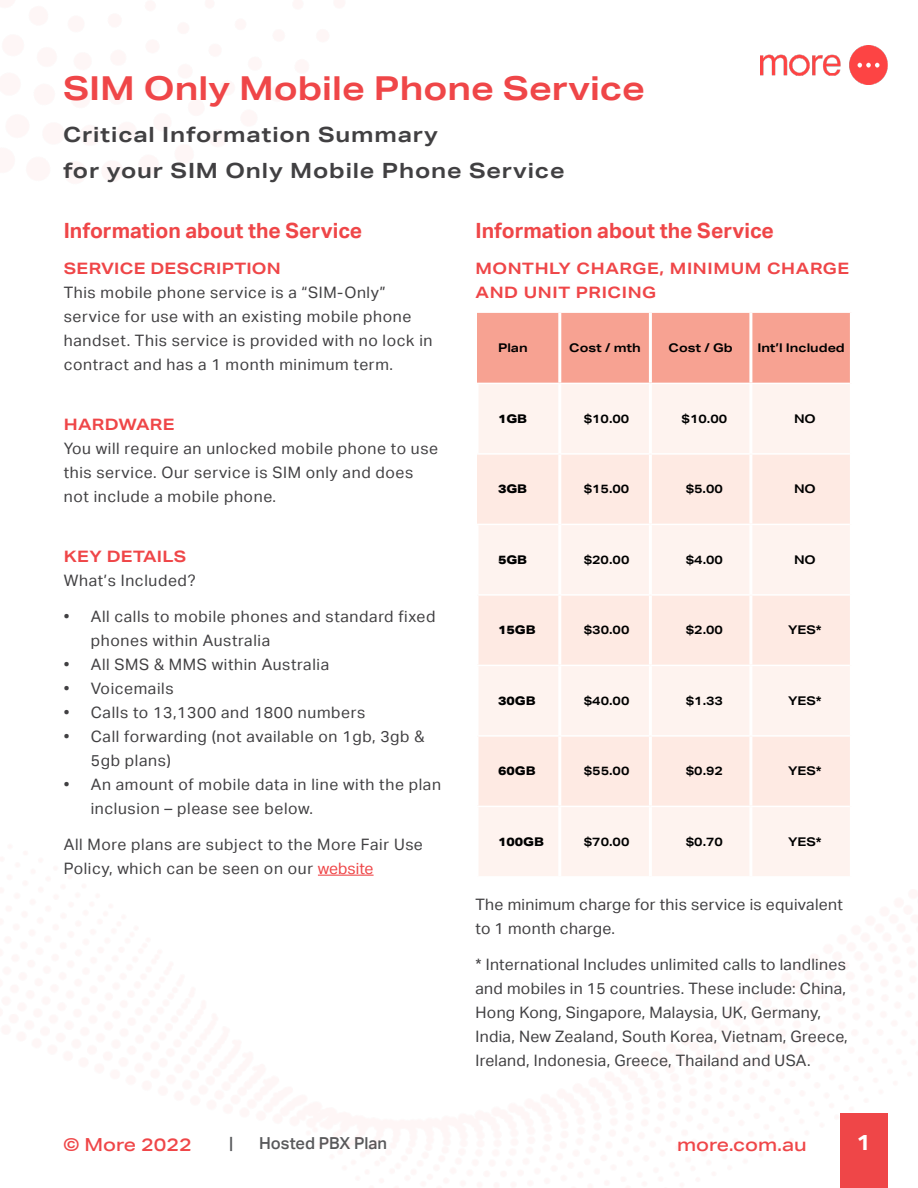
<style>
.page{position:relative;width:918px;height:1188px;background:#fff}
.page>*{position:absolute;margin:0;border:0;box-sizing:border-box;transform-origin:0 0}
.t1{font:700 33px "Aktiv Grotesk Ex";color:#ef4648}
.t2{font:700 21.75px "Aktiv Grotesk Ex";color:#fff}
.t3{font:700 21px/36px "Aktiv Grotesk Ex";letter-spacing:.04em;color:#414042}
.t4{font:700 21px "Aktiv Grotesk";color:#ef4648}
.t5{font:500 18px "Aktiv Grotesk Ex";color:#ef4648}
.t6{font:500 16.5px "Aktiv Grotesk";color:#58595b}
.t7{font:15.75px/24px "Aktiv Grotesk";letter-spacing:.04em;color:#414042}
.t8{font:15.75px/24px "Aktiv Grotesk";letter-spacing:.02em;color:#414042}
.t9{font:700 15.75px/24px "Aktiv Grotesk Ex";letter-spacing:.04em;color:#ef4648}
.t10{font:700 15.75px "Aktiv Grotesk Ex";letter-spacing:.02em;color:#ef4648}
.t11{font:700 12px "Aktiv Grotesk Ex";color:#000}
.t12{font:800 12px "Aktiv Grotesk Ex";color:#000}
.s1{color:#ef4648}
</style>
<div class="page">
<img style="left:760px;top:46px;width:127px;height:38px">
<img style="left:317px;top:874px;width:571px;height:314px">
<hr style="left:318px;top:875px;width:56px;height:1px;background:#ef4648">
<div style="left:477px;top:313px;width:373px;height:70px;background:#f7a292"></div>
<div style="left:478px;top:384px;width:372px;height:492px;background:#fef3ef"></div>
<svg style="left:477px;top:455px;width:373px;height:351px;fill:#feeae3"></svg>
<hr style="left:749px;top:313px;width:3px;height:70px;background:#fff">
<hr style="left:749px;top:455px;width:3px;height:69px;background:#fff">
<hr style="left:558px;top:313px;width:3px;height:70px;background:#fff">
<hr style="left:649px;top:313px;width:3px;height:70px;background:#fff">
<hr style="left:558px;top:384px;width:3px;height:69px;background:#fff">
<hr style="left:476px;top:453px;width:84px;height:2px;background:#fff">
<hr style="left:649px;top:384px;width:3px;height:69px;background:#fff">
<hr style="left:749px;top:384px;width:3px;height:69px;background:#fff">
<hr style="left:650px;top:453px;width:101px;height:2px;background:#fff">
<hr style="left:751px;top:453px;width:99px;height:2px;background:#fff">
<hr style="left:560px;top:453px;width:90px;height:2px;background:#fff">
<hr style="left:561px;top:524px;width:89px;height:1px;background:#fff">
<hr style="left:560px;top:876px;width:90px;height:2px;background:#fff">
<hr style="left:476px;top:525px;width:2px;height:69px;background:#fff">
<hr style="left:476px;top:666px;width:2px;height:69px;background:#fff">
<hr style="left:476px;top:807px;width:2px;height:69px;background:#fff">
<hr style="left:476px;top:524px;width:82px;height:1px;background:#fff">
<hr style="left:558px;top:524px;width:3px;height:70px;background:#fff">
<hr style="left:558px;top:666px;width:3px;height:69px;background:#fff">
<hr style="left:558px;top:807px;width:3px;height:69px;background:#fff">
<hr style="left:476px;top:876px;width:84px;height:2px;background:#fff">
<hr style="left:649px;top:525px;width:3px;height:69px;background:#fff">
<hr style="left:649px;top:666px;width:3px;height:69px;background:#fff">
<hr style="left:649px;top:807px;width:3px;height:69px;background:#fff">
<hr style="left:650px;top:524px;width:101px;height:1px;background:#fff">
<hr style="left:751px;top:524px;width:99px;height:1px;background:#fff">
<hr style="left:749px;top:525px;width:3px;height:69px;background:#fff">
<hr style="left:749px;top:666px;width:3px;height:69px;background:#fff">
<hr style="left:749px;top:807px;width:3px;height:69px;background:#fff">
<hr style="left:850px;top:806px;width:3px;height:70px;background:#fff">
<hr style="left:650px;top:876px;width:101px;height:2px;background:#fff">
<hr style="left:751px;top:876px;width:102px;height:2px;background:#fff">
<hr style="left:558px;top:455px;width:3px;height:69px;background:#fff">
<hr style="left:649px;top:455px;width:3px;height:69px;background:#fff">
<hr style="left:476px;top:596px;width:2px;height:69px;background:#fff">
<hr style="left:476px;top:594px;width:84px;height:2px;background:#fff">
<hr style="left:560px;top:594px;width:90px;height:2px;background:#fff">
<hr style="left:650px;top:594px;width:101px;height:2px;background:#fff">
<hr style="left:751px;top:594px;width:99px;height:2px;background:#fff">
<hr style="left:558px;top:596px;width:3px;height:69px;background:#fff">
<hr style="left:649px;top:596px;width:3px;height:69px;background:#fff">
<hr style="left:749px;top:596px;width:3px;height:69px;background:#fff">
<hr style="left:476px;top:665px;width:84px;height:1px;background:#fff">
<hr style="left:560px;top:665px;width:90px;height:1px;background:#fff">
<hr style="left:650px;top:665px;width:101px;height:1px;background:#fff">
<hr style="left:751px;top:665px;width:99px;height:1px;background:#fff">
<hr style="left:476px;top:737px;width:2px;height:69px;background:#fff">
<hr style="left:476px;top:735px;width:84px;height:2px;background:#fff">
<hr style="left:560px;top:735px;width:90px;height:2px;background:#fff">
<hr style="left:650px;top:735px;width:101px;height:2px;background:#fff">
<hr style="left:751px;top:735px;width:99px;height:2px;background:#fff">
<hr style="left:558px;top:737px;width:3px;height:69px;background:#fff">
<hr style="left:649px;top:737px;width:3px;height:69px;background:#fff">
<hr style="left:749px;top:737px;width:3px;height:69px;background:#fff">
<hr style="left:476px;top:806px;width:84px;height:1px;background:#fff">
<hr style="left:560px;top:806px;width:90px;height:1px;background:#fff">
<hr style="left:650px;top:806px;width:101px;height:1px;background:#fff">
<hr style="left:751px;top:806px;width:99px;height:1px;background:#fff">
<h1 class="t1" style="left:63px;top:68px;width:584px">SIM Only Mobile Phone Service</h1>
<h3 class="t3" style="left:63px;top:116px;width:503px">Critical Information Summary<br>for your SIM Only Mobile Phone Service</h3>
<h3 class="t4" style="left:64px;top:218px;width:300px">Information about the Service</h3>
<p class="t10" style="left:64px;top:258px;width:218px">SERVICE DESCRIPTION</p>
<p class="t7" style="left:64px;top:280px;width:370px">This mobile phone service is a “SIM-Only” service for use with an existing mobile phone handset. This service is provided with no lock in contract and has a 1 month minimum term.</p>
<p class="t10" style="left:64px;top:414px;width:112px">HARDWARE</p>
<p class="t7" style="left:64px;top:436px;width:376px">You will require an unlocked mobile phone to use this service. Our service is SIM only and does not include a mobile phone.</p>
<p class="t10" style="left:64px;top:546px;width:124px">KEY DETAILS</p>
<p class="t7" style="left:64px;top:568px;width:133px">What’s Included?</p>
<p class="t7" style="left:91px;top:604px;width:346px;text-indent:-27px">• All calls to mobile phones and standard fixed phones within Australia</p>
<p class="t7" style="left:64px;top:652px;width:267px">• All SMS &amp; MMS within Australia</p>
<p class="t7" style="left:64px;top:676px;width:111px">• Voicemails</p>
<p class="t7" style="left:64px;top:700px;width:303px">• Calls to 13,1300 and 1800 numbers</p>
<p class="t7" style="left:91px;top:724px;width:335px;text-indent:-27px">• Call forwarding (not available on 1gb, 3gb &amp;<br>5gb plans)</p>
<p class="t7" style="left:91px;top:772px;width:352px;text-indent:-27px">• An amount of mobile data in line with the plan inclusion – please see below.</p>
<p class="t7" style="left:64px;top:832px;width:361px">All More plans are subject to the More Fair Use<br>Policy, which can be seen on our <span class="s1">website</span></p>
<h3 class="t4" style="left:476px;top:218px;width:300px">Information about the Service</h3>
<p class="t9" style="left:476px;top:256px;width:375px">MONTHLY CHARGE, MINIMUM CHARGE<br>AND UNIT PRICING</p>
<p class="t11" style="left:498px;top:341px;width:31px">Plan</p>
<p class="t11" style="left:569px;top:341px;width:73px">Cost / mth</p>
<p class="t11" style="left:669px;top:341px;width:66px">Cost / Gb</p>
<p class="t11" style="left:757px;top:341px;width:89px">Int’l Included</p>
<p class="t12" style="left:498px;top:411px;width:31px">1GB</p>
<p class="t11" style="left:584px;top:411px;width:47px">$10.00</p>
<p class="t11" style="left:682px;top:411px;width:47px">$10.00</p>
<p class="t11" style="left:794px;top:411px;width:23px">NO</p>
<p class="t12" style="left:498px;top:482px;width:31px">3GB</p>
<p class="t11" style="left:584px;top:482px;width:47px">$15.00</p>
<p class="t11" style="left:686px;top:482px;width:39px">$5.00</p>
<p class="t11" style="left:794px;top:482px;width:23px">NO</p>
<p class="t12" style="left:498px;top:552px;width:31px">5GB</p>
<p class="t11" style="left:584px;top:552px;width:47px">$20.00</p>
<p class="t11" style="left:686px;top:552px;width:39px">$4.00</p>
<p class="t11" style="left:794px;top:552px;width:23px">NO</p>
<p class="t12" style="left:498px;top:623px;width:39px">15GB</p>
<p class="t11" style="left:584px;top:623px;width:47px">$30.00</p>
<p class="t11" style="left:686px;top:623px;width:39px">$2.00</p>
<p class="t11" style="left:788px;top:623px;width:35px">YES*</p>
<p class="t12" style="left:498px;top:693px;width:39px">30GB</p>
<p class="t11" style="left:584px;top:693px;width:47px">$40.00</p>
<p class="t11" style="left:686px;top:693px;width:39px">$1.33</p>
<p class="t11" style="left:788px;top:693px;width:35px">YES*</p>
<p class="t12" style="left:498px;top:764px;width:39px">60GB</p>
<p class="t11" style="left:584px;top:764px;width:47px">$55.00</p>
<p class="t11" style="left:686px;top:764px;width:39px">$0.92</p>
<p class="t11" style="left:788px;top:764px;width:35px">YES*</p>
<p class="t12" style="left:498px;top:834px;width:48px">100GB</p>
<p class="t11" style="left:584px;top:834px;width:47px">$70.00</p>
<p class="t11" style="left:686px;top:834px;width:39px">$0.70</p>
<p class="t11" style="left:788px;top:834px;width:35px">YES*</p>
<p class="t8" style="left:476px;top:892px;width:369px">The minimum charge for this service is equivalent to 1 month charge.</p>
<p class="t8" style="left:476px;top:952px;width:374px">* International Includes unlimited calls to landlines and mobiles in 15 countries. These include: China, Hong Kong, Singapore, Malaysia, UK, Germany, India, New Zealand, South Korea, Vietnam, Greece, Ireland, Indonesia, Greece, Thailand and USA.</p>
<p class="t5" style="left:63px;top:1133px;width:130px">© More 2022</p>
<p class="t6" style="left:229px;top:1134px;width:6px">|</p>
<p class="t6" style="left:259px;top:1134px;width:130px">Hosted PBX Plan</p>
<p class="t5" style="left:677px;top:1133px;width:131px">more.com.au</p>
<h2 class="t2" style="left:856px;top:1129px;width:17px">1</h2>
</div>
